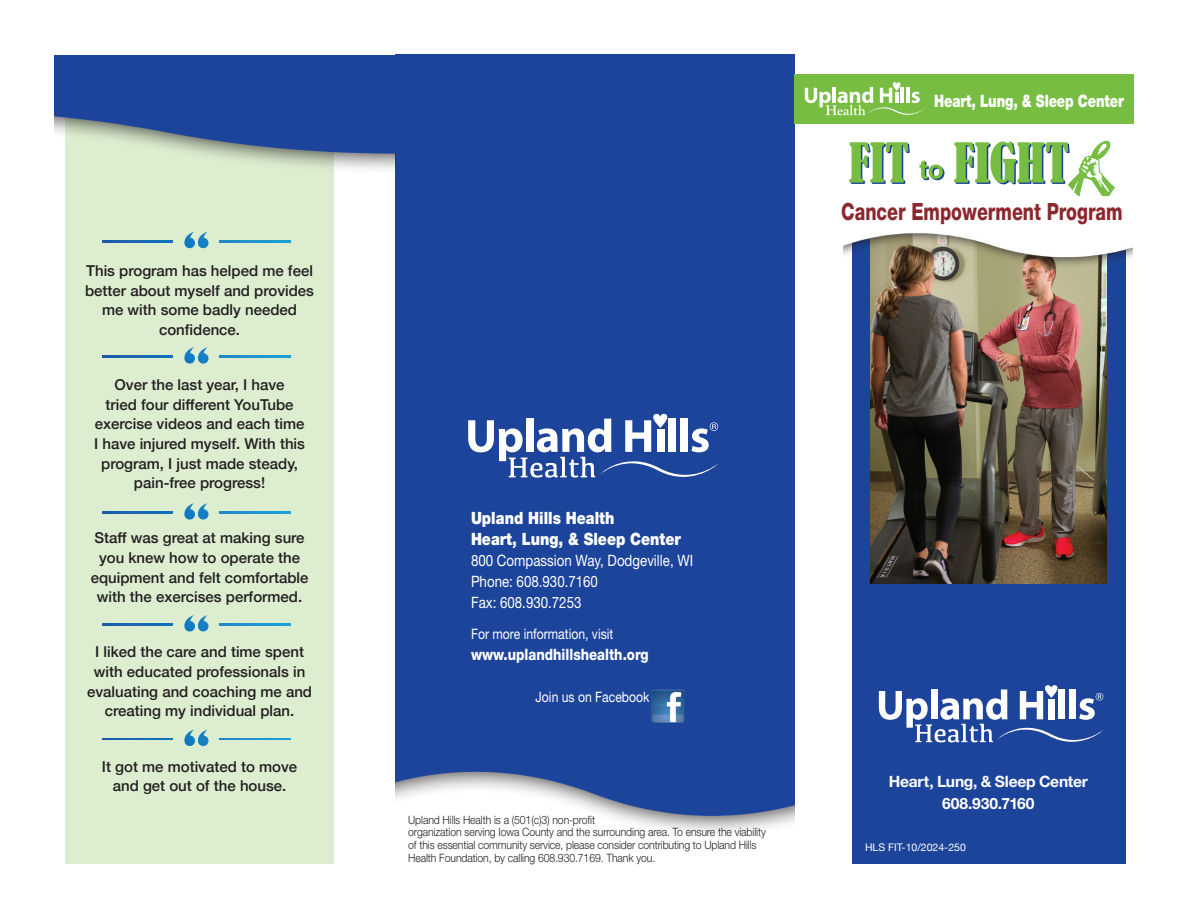
<style>
.page{position:relative;width:1188px;height:918px;background:#fff}
.page>*{position:absolute;margin:0;border:0;box-sizing:border-box;transform-origin:0 0}
.t1{font:800 23.85px "Helvetica Neue LT Pro";color:#8b282d;scale:.75 1}
.t2{font:900 17.1px "Helvetica Neue LT Pro";letter-spacing:-.01em;color:#fff;scale:.77 1}
.t3{font:900 16.95px/20.9px "Helvetica Neue LT Pro";color:#fff;scale:.85 1}
.t4{font:15.6px/20.9px "Helvetica Neue LT Pro";color:#fff;scale:.85 1}
.t5{font:700 15.6px/21.6px "Helvetica Neue LT Pro";letter-spacing:-.015em;color:#fff;text-align:center}
.t6{font:800 15.6px "Helvetica Neue LT Pro";color:#fff;scale:.85 1}
.t7{font:500 15px/19.6px "Helvetica Neue";color:#231f20;text-align:center}
.t8{font:14.4px "Helvetica Neue LT Pro";color:#fff;scale:.85 1}
.t9{font:300 11.55px/12.6px "Helvetica Neue LT Pro";letter-spacing:-.01em;color:#231f20;scale:.91 1}
.t10{font:10.5px "Helvetica Neue";color:#fff}
</style>
<div class="page">
<div style="left:852px;top:95px;width:273px;height:769px;background:#1d449b"></div>
<img style="left:871px;top:277px;width:235px;height:307px">
<img style="left:843px;top:124px;width:290px;height:153px">
<div style="left:65px;top:87px;width:269px;height:777px;background:#ddeed0"></div>
<div style="left:396px;top:54px;width:399px;height:778px;background:#1d449b"></div>
<img style="left:54px;top:55px;width:342px;height:125px">
<img style="left:1067px;top:135px;width:48px;height:67px">
<svg style="left:849px;top:142px;width:221px;height:42px"></svg>
<svg style="left:468px;top:414px;width:251px;height:64px"></svg>
<svg style="left:879px;top:685px;width:225px;height:57px"></svg>
<img style="left:651px;top:690px;width:34px;height:33px">
<div style="left:795px;top:74px;width:339px;height:50px;background:#77bd42"></div>
<svg style="left:805px;top:82px;width:119px;height:34px"></svg>
<hr style="left:102px;top:241px;width:71px;height:1px;background:#1966b2">
<svg style="left:220px;top:241px;width:70px;height:1px"></svg>
<svg style="left:184px;top:232px;width:24px;height:16px"></svg>
<hr style="left:102px;top:356px;width:71px;height:1px;background:#1966b2">
<svg style="left:220px;top:356px;width:70px;height:1px"></svg>
<svg style="left:184px;top:347px;width:24px;height:17px"></svg>
<svg style="left:102px;top:512px;width:71px;height:1px"></svg>
<svg style="left:220px;top:512px;width:70px;height:1px"></svg>
<svg style="left:184px;top:503px;width:24px;height:17px"></svg>
<hr style="left:102px;top:624px;width:71px;height:1px;background:#1966b2">
<svg style="left:220px;top:624px;width:70px;height:1px"></svg>
<svg style="left:184px;top:615px;width:24px;height:16px"></svg>
<svg style="left:102px;top:738px;width:71px;height:2px"></svg>
<svg style="left:220px;top:738px;width:70px;height:2px"></svg>
<svg style="left:184px;top:730px;width:24px;height:16px"></svg>
<p class="t7" style="left:85px;top:260px;width:230px">This program has helped me feel better about myself and provides me with some badly needed confidence.</p>
<p class="t7" style="left:94px;top:374px;width:212px">Over the last year, I have<br>tried four different YouTube exercise videos and each time<br>I have injured myself. With this program, I just made steady, pain-free progress!</p>
<p class="t7" style="left:91px;top:527px;width:219px">Staff was great at making sure you knew how to operate the equipment and felt comfortable with the exercises performed.</p>
<p class="t7" style="left:87px;top:641px;width:227px">I liked the care and time spent with educated professionals in evaluating and coaching me and creating my individual plan.</p>
<p class="t7" style="left:102px;top:755px;width:197px">It got me motivated to move and get out of the house.</p>
<p class="t2" style="left:934px;top:90px;width:248px">Heart, Lung, &amp; Sleep Center</p>
<h1 class="t1" style="left:841px;top:197px;width:377px">Cancer Empowerment Program</h1>
<p class="t3" style="left:471px;top:508px;width:249px">Upland Hills Health<br>Heart, Lung, &amp; Sleep Center</p>
<p class="t4" style="left:471px;top:550px;width:263px">800 Compassion Way, Dodgeville, WI<br>Phone: 608.930.7160<br>Fax: 608.930.7253</p>
<p class="t8" style="left:471px;top:625px;width:169px">For more information, visit</p>
<p class="t6" style="left:471px;top:645px;width:210px">www.uplandhillshealth.org</p>
<p class="t8" style="left:536px;top:688px;width:136px">Join us on Facebook</p>
<p class="t9" style="left:408px;top:813px;width:395px">Upland Hills Health is a (501(c)3) non-profit<br>organization serving Iowa County and the surrounding area. To ensure the viability of this essential community service, please consider contributing to Upland Hills Health Foundation, by calling 608.930.7169. Thank you.</p>
<p class="t5" style="left:889px;top:770px;width:200px">Heart, Lung, &amp; Sleep Center<br>608.930.7160</p>
<p class="t10" style="left:865px;top:840px;width:102px">HLS FIT-10/2024-250</p>
</div>
